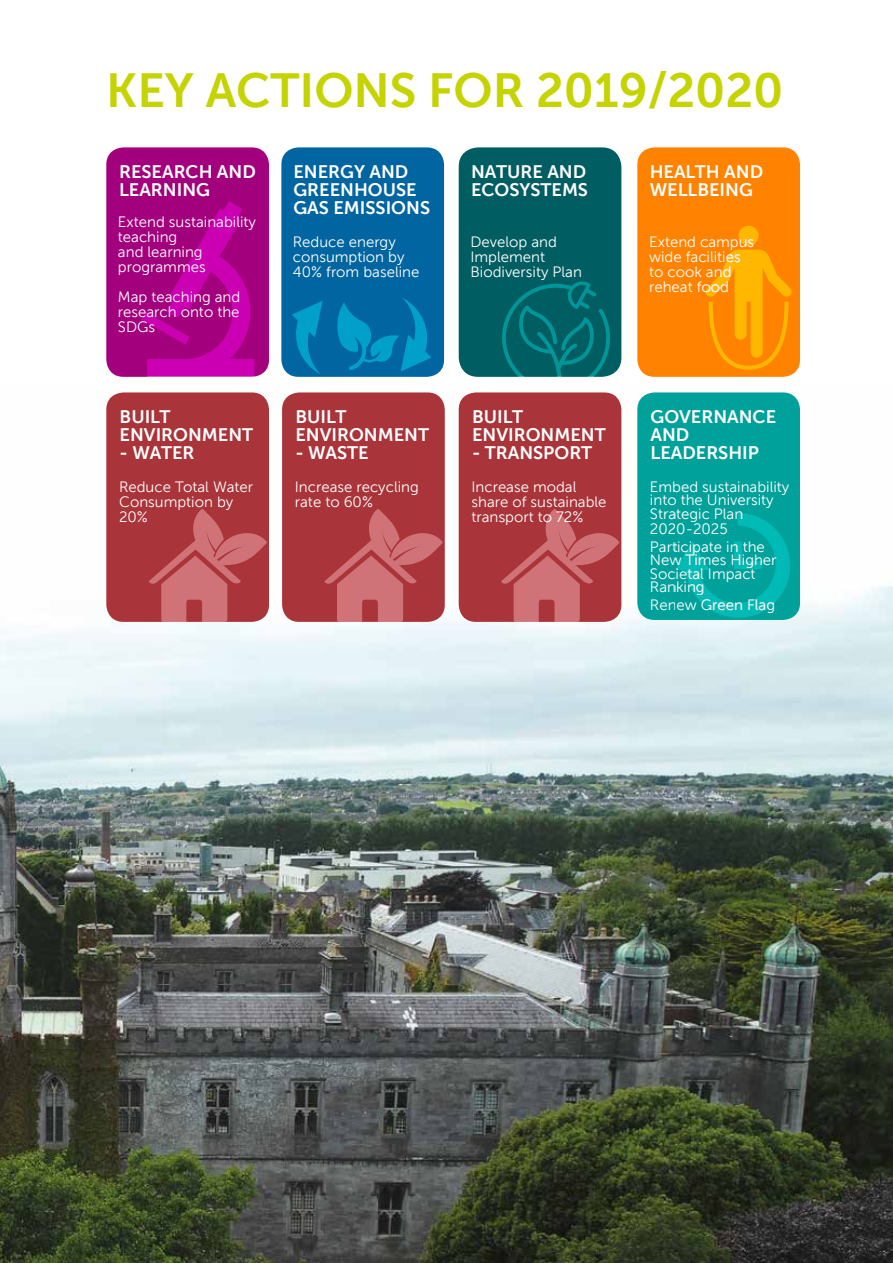
<style>
.page{position:relative;width:893px;height:1263px;background:#fff}
.page>*{position:absolute;margin:0;border:0;box-sizing:border-box;transform-origin:0 0}
.t1{font:48px "Museo Sans 700";color:#c5d300}
.t2{font:18.15px/18.1px "Museo Sans 700";color:#fff}
.t3{font:15px/15px "Museo Sans 300";color:#fff}
</style>
<div class="page">
<img style="left:0;top:392px;width:893px;height:871px">
<div style="left:106px;top:147px;width:163px;height:230px;background:#a3007d;border-radius:17px"></div>
<div style="left:106px;top:392px;width:163px;height:230px;background:#a93439;border-radius:17px"></div>
<div style="left:281px;top:147px;width:163px;height:230px;background:#0065a0;border-radius:17px"></div>
<div style="left:459px;top:147px;width:162px;height:230px;background:#005e62;border-radius:19px"></div>
<div style="left:637px;top:147px;width:163px;height:230px;background:#ff8300;border-radius:17px"></div>
<div style="left:637px;top:392px;width:163px;height:228px;background:#00a19a;border-radius:17px"></div>
<svg style="left:337px;top:298px;width:94px;height:73px"></svg>
<svg style="left:292px;top:301px;width:31px;height:73px"></svg>
<div style="left:739px;top:226px;width:20px;height:20px;background:#ffb700;border-radius:50%"></div>
<svg style="left:706px;top:250px;width:86px;height:120px"></svg>
<svg style="left:149px;top:509px;width:118px;height:113px"></svg>
<svg style="left:676px;top:513px;width:114px;height:105px"></svg>
<svg style="left:142px;top:201px;width:112px;height:176px"></svg>
<div style="left:282px;top:392px;width:163px;height:230px;background:#a93439;border-radius:17px"></div>
<svg style="left:324px;top:509px;width:119px;height:113px"></svg>
<div style="left:459px;top:392px;width:162px;height:230px;background:#a93439;border-radius:17px"></div>
<svg style="left:501px;top:509px;width:118px;height:113px"></svg>
<svg style="left:501px;top:281px;width:111px;height:96px"></svg>
<h1 class="t1" style="left:106px;top:64px;width:679px">KEY ACTIONS FOR 2019/2020</h1>
<p class="t2" style="left:119px;top:162px;width:138px">RESEARCH AND<br>LEARNING</p>
<p class="t3" style="left:118px;top:215px;width:140px">Extend sustainability teaching<br>and learning programmes</p>
<p class="t3" style="left:118px;top:290px;width:124px;text-align:justify">Map teaching and research onto the SDGs</p>
<p class="t2" style="left:293px;top:162px;width:138px">ENERGY AND<br>GREENHOUSE<br>GAS EMISSIONS</p>
<p class="t3" style="left:293px;top:234px;width:128px">Reduce energy consumption by<br>40% from baseline</p>
<p class="t2" style="left:471px;top:162px;width:119px">NATURE AND<br>ECOSYSTEMS</p>
<p class="t2" style="left:650px;top:162px;width:115px">HEALTH AND<br>WELLBEING</p>
<p class="t3" style="left:470px;top:234px;width:113px">Develop and<br>Implement<br>Biodiversity Plan</p>
<p class="t3" style="left:649px;top:234px;width:107px">Extend campus wide facilities to cook and reheat food</p>
<p class="t2" style="left:650px;top:407px;width:127px">GOVERNANCE<br>AND<br>LEADERSHIP</p>
<p class="t2" style="left:120px;top:407px;width:135px">BUILT<br>ENVIRONMENT</p>
<p class="t2" style="left:120px;top:444px;width:76px">- WATER</p>
<p class="t2" style="left:295px;top:407px;width:135px">BUILT<br>ENVIRONMENT</p>
<p class="t2" style="left:295px;top:444px;width:75px">- WASTE</p>
<p class="t3" style="left:295px;top:479px;width:125px">Increase recycling rate to 60%</p>
<p class="t2" style="left:472px;top:407px;width:135px">BUILT<br>ENVIRONMENT</p>
<p class="t2" style="left:472px;top:444px;width:122px">- TRANSPORT</p>
<p class="t3" style="left:471px;top:479px;width:137px">Increase modal share of sustainable transport to 72%</p>
<p class="t3" style="left:119px;top:479px;width:136px">Reduce Total Water<br>Consumption by<br>20%</p>
<p class="t3" style="left:650px;top:480px;width:141px;line-height:13.5px">Embed sustainability into the University<br>Strategic Plan</p>
<p class="t3" style="left:650px;top:520px;width:116px;line-height:17.7px">2020-2025<br>Participate in the</p>
<p class="t3" style="left:650px;top:553px;width:128px;line-height:13.5px">New Times Higher<br>Societal Impact<br>Ranking</p>
<p class="t3" style="left:650px;top:597px;width:127px">Renew Green Flag</p>
</div>
